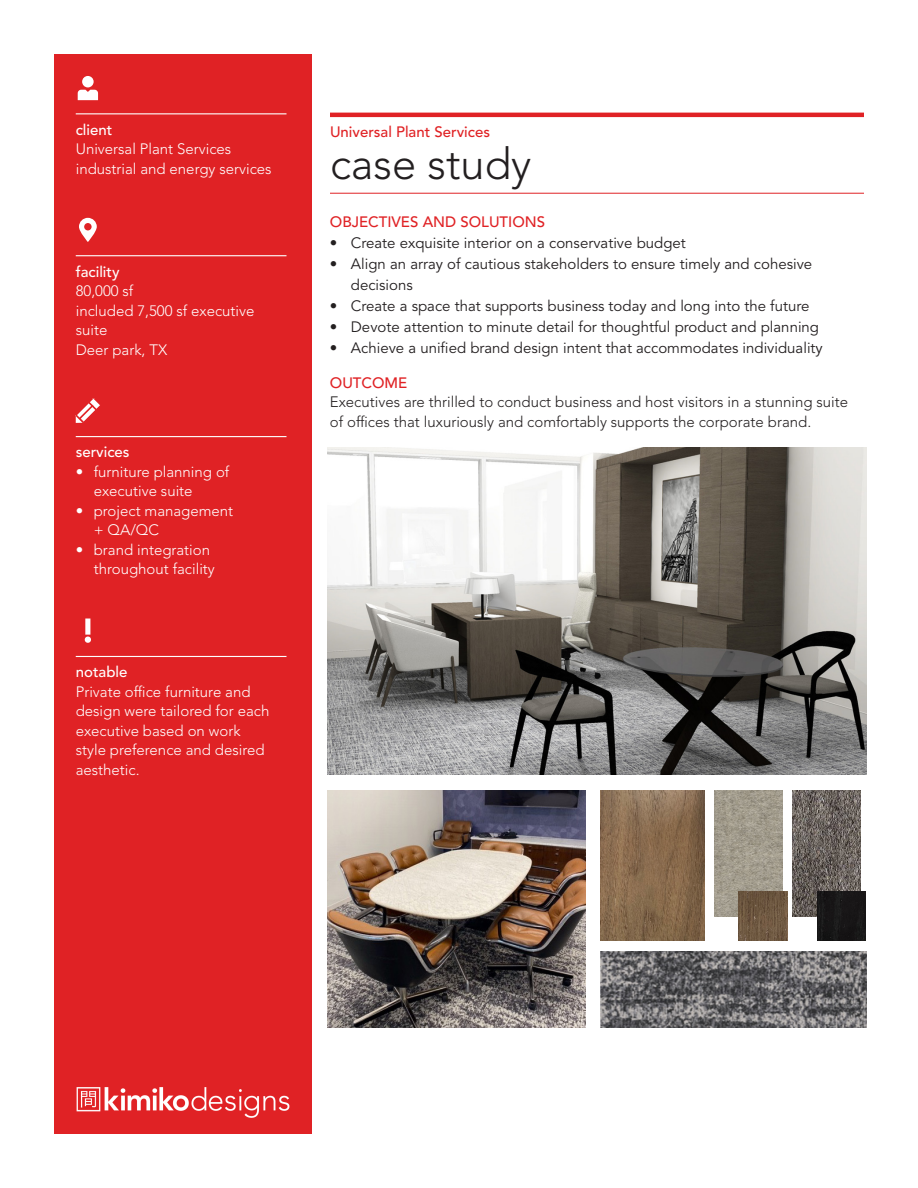
<style>
.page{position:relative;width:918px;height:1188px;background:#fff}
.page>*{position:absolute;margin:0;border:0;box-sizing:border-box;transform-origin:0 0}
.Case_Study_Title{font:300 43.5px "Avenir LT Std";color:#231f20}
.t1{font:15px/21px "Avenir LT Std";color:#231f20}
.Sidebar_Body{font:300 15px/19.5px "Avenir LT Std";color:#fff}
.Body{font:300 15px/19.5px "Avenir LT Std";color:#231f20}
.Subheader{font:500 15px "Avenir LT Std";color:#e02225}
.Sidebar_Header{font:500 15px "Avenir LT Std";color:#fff}
.Client_Name_Above_Ca{font:500 15px "Avenir LT Std";color:#e02225}
</style>
<div class="page">
<div style="left:54px;top:54px;width:258px;height:1080px;background:#e02225"></div>
<img style="left:76px;top:1087px;width:214px;height:31px">
<hr style="left:76px;top:113px;width:210px;height:1px;background:#fff">
<hr style="left:76px;top:255px;width:210px;height:1px;background:#fff">
<hr style="left:76px;top:436px;width:210px;height:1px;background:#fff">
<hr style="left:76px;top:656px;width:210px;height:1px;background:#fff">
<div style="left:82px;top:76px;width:12px;height:11px;background:#fff;border-radius:50%"></div>
<svg style="left:78px;top:90px;width:20px;height:10px"></svg>
<svg style="left:79px;top:218px;width:18px;height:24px"></svg>
<div style="left:84px;top:223px;width:8px;height:7px;background:#e02225;border-radius:50%"></div>
<svg style="left:76px;top:399px;width:24px;height:24px"></svg>
<svg style="left:85px;top:619px;width:6px;height:24px"></svg>
<hr style="left:330px;top:113px;width:534px;height:4px;background:#e02225">
<hr style="left:330px;top:193px;width:534px;height:1px;background:#e02225">
<img style="left:327px;top:790px;width:258px;height:237px">
<img style="left:327px;top:448px;width:539px;height:326px">
<img style="left:601px;top:951px;width:265px;height:76px">
<img style="left:601px;top:790px;width:103px;height:151px">
<img style="left:715px;top:790px;width:67px;height:126px">
<img style="left:739px;top:892px;width:49px;height:49px">
<img style="left:793px;top:790px;width:67px;height:126px">
<div style="left:817px;top:892px;width:49px;height:49px;background:#181617"></div>
<p class="Sidebar_Header" style="left:76px;top:121px;width:38px">client</p>
<p class="Sidebar_Body" style="left:76px;top:139px;width:157px">Universal Plant Services</p>
<p class="Sidebar_Body" style="left:76px;top:159px;width:197px">industrial and energy services</p>
<p class="Sidebar_Header" style="left:76px;top:263px;width:45px">facility</p>
<p class="Sidebar_Body" style="left:76px;top:281px;width:59px">80,000 sf</p>
<p class="Sidebar_Body" style="left:76px;top:301px;width:180px">included 7,500 sf executive suite</p>
<p class="Sidebar_Body" style="left:76px;top:340px;width:93px">Deer park, TX</p>
<p class="Sidebar_Header" style="left:76px;top:444px;width:55px">services</p>
<p class="Sidebar_Body" style="left:94px;top:462px;width:137px;text-indent:-18px">• furniture planning of executive suite</p>
<p class="Sidebar_Body" style="left:94px;top:501px;width:141px;text-indent:-18px">• project management + QA/QC</p>
<p class="Sidebar_Body" style="left:94px;top:540px;width:123px;text-indent:-18px">• brand integration throughout facility</p>
<p class="Sidebar_Header" style="left:76px;top:663px;width:53px">notable</p>
<p class="Sidebar_Body" style="left:76px;top:682px;width:195px">Private office furniture and design were tailored for each executive based on work style preference and desired aesthetic.</p>
<p class="Client_Name_Above_Ca" style="left:330px;top:123px;width:162px">Universal Plant Services</p>
<p class="Case_Study_Title" style="left:330px;top:139px;width:203px">case study</p>
<p class="Subheader" style="left:330px;top:213px;width:217px">OBJECTIVES AND SOLUTIONS</p>
<p class="t1" style="left:330px;top:233px;width:357px">• Create exquisite interior on a conservative budget</p>
<p class="t1" style="left:351px;top:254px;width:463px;text-indent:-21px">• Align an array of cautious stakeholders to ensure timely and cohesive decisions</p>
<p class="t1" style="left:330px;top:296px;width:481px">• Create a space that supports business today and long into the future</p>
<p class="t1" style="left:330px;top:317px;width:491px">• Devote attention to minute detail for thoughtful product and planning</p>
<p class="t1" style="left:330px;top:338px;width:494px">• Achieve a unified brand design intent that accommodates individuality</p>
<p class="Subheader" style="left:330px;top:374px;width:79px">OUTCOME</p>
<p class="Body" style="left:330px;top:392px;width:520px">Executives are thrilled to conduct business and host visitors in a stunning suite of offices that luxuriously and comfortably supports the corporate brand.</p>
</div>
